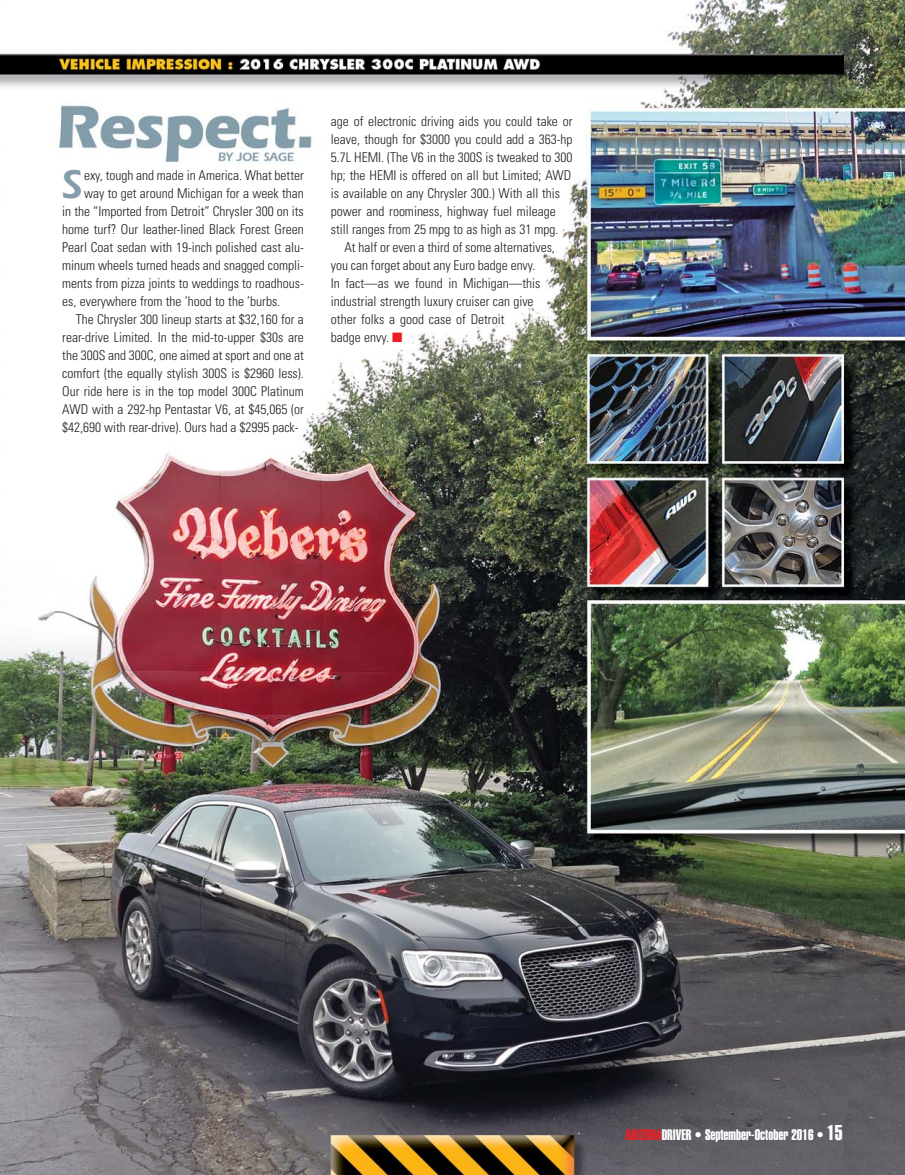
<style>
.page{position:relative;width:905px;height:1175px;background:#fff}
.page>*{position:absolute;margin:0;border:0;box-sizing:border-box;transform-origin:0 0}
.t1{font:600 41.55px "Itc Eras";color:#849daa}
.t2{font:15px "Helvetica Extra Compressed";color:#fff}
.t3{font:300 condensed 13.5px/18px "Univers";color:#231f20}
.s1{color:#ed1c24}
.s2{font-size:21px}
</style>
<div class="page">
<img style="left:0;top:0;width:904px;height:1174px">
<h1 class="t1" style="left:61px;top:170px;width:23px">S</h1>
<p class="t3" style="left:84px;top:168px;width:221px">exy, tough and made in America. What better</p>
<p class="t3" style="left:84px;top:186px;width:221px">way to get around Michigan for a week than</p>
<p class="t3" style="left:62px;top:204px;width:243px">in the “Imported from Detroit” Chrysler 300 on its</p>
<p class="t3" style="left:62px;top:222px;width:243px">home turf? Our leather-lined Black Forest Green</p>
<p class="t3" style="left:62px;top:240px;width:243px">Pearl Coat sedan with 19-inch polished cast alu-</p>
<p class="t3" style="left:62px;top:258px;width:243px">minum wheels turned heads and snagged compli-</p>
<p class="t3" style="left:62px;top:276px;width:243px">ments from pizza joints to weddings to roadhous-</p>
<p class="t3" style="left:62px;top:294px;width:219px">es, everywhere from the ’hood to the ’burbs.</p>
<p class="t3" style="left:76px;top:312px;width:229px">The Chrysler 300 lineup starts at $32,160 for a</p>
<p class="t3" style="left:62px;top:330px;width:243px">rear-drive Limited. In the mid-to-upper $30s are</p>
<p class="t3" style="left:62px;top:348px;width:243px">the 300S and 300C, one aimed at sport and one at</p>
<p class="t3" style="left:62px;top:366px;width:243px">comfort (the equally stylish 300S is $2960 less).</p>
<p class="t3" style="left:62px;top:384px;width:243px">Our ride here is in the top model 300C Platinum</p>
<p class="t3" style="left:62px;top:402px;width:243px">AWD with a 292-hp Pentastar V6, at $45,065 (or</p>
<p class="t3" style="left:62px;top:420px;width:238px">$42,690 with rear-drive). Ours had a $2995 pack-</p>
<p class="t3" style="left:331px;top:114px;width:243px">age of electronic driving aids you could take or leave, though for $3000 you could add a 363-hp 5.7L HEMI. (The V6 in the 300S is tweaked to 300 hp; the HEMI is offered on all but Limited; AWD is available on any Chrysler 300.) With all this power and roominess, highway fuel mileage still ranges from 25 mpg to as high as 31 mpg.</p>
<p class="t3" style="left:331px;top:240px;width:225px;text-indent:14px">At half or even a third of some al ter natives, you can forget about any Euro badge envy.<br>In fact—as we found in Michigan —this indus trial strength luxury cruiser can give other folks a good case of Detroit<br>badge envy. <span class="s1">■</span></p>
<p class="t2" style="left:625px;top:1129px;width:218px"><span class="s1">ARIZONA</span>DRIVER • September-October 2016 • <span class="s2">15</span></p>
</div>
